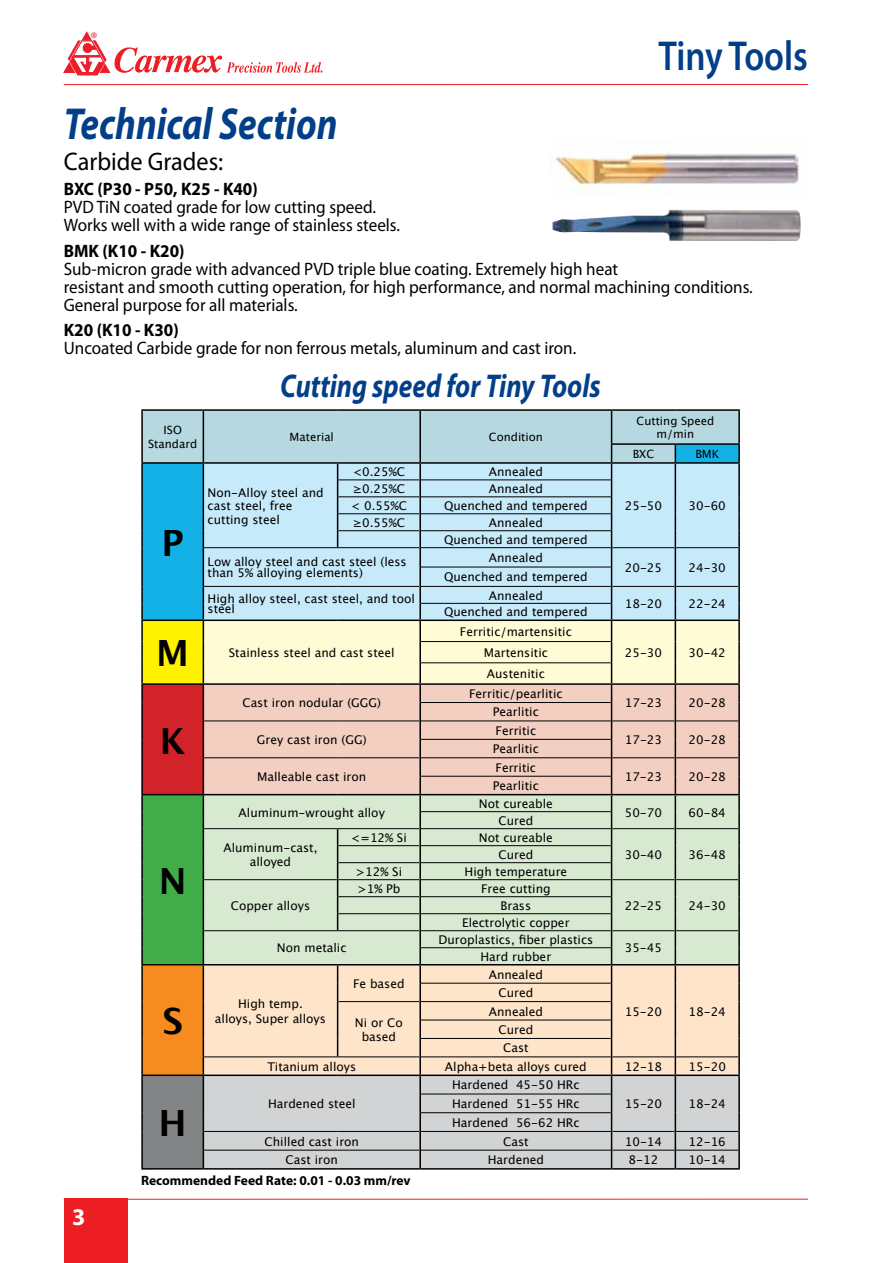
<style>
.page{position:relative;width:893px;height:1263px;background:#fff}
.page>*{position:absolute;margin:0;border:0;box-sizing:border-box;transform-origin:0 0}
.t1{font:italic 700 45px "Myriad Pro";color:#023f88;scale:.82 1}
.t2{font:600 42px "Myriad Pro";color:#023f88;scale:.84 1}
.t3{font:700 36.15px "Lucida Grande";color:#000}
.t4{font:italic 700 33px "Myriad Pro";color:#023f88;scale:.82 1}
.t5{font:25.5px "Myriad Pro";color:#000;scale:.95 1}
.t6{font:700 24px "Myriad Pro";color:#fff}
.t7{font:18px/18px "Myriad Pro";color:#000;scale:.95 1}
.t8{font:700 18px "Myriad Pro";color:#000;scale:.95 1}
.t9{font:700 13.5px "Myriad Pro";color:#000}
.t10{font:12px/14.4px "Lucida Grande";color:#000;text-align:center}
.t11{font:11.4px/13.6px "Lucida Grande";color:#000;text-align:center}
.t12{font:500 10.5px "Win Soft Pro";color:#ed1d24}
</style>
<div class="page">
<img style="left:552px;top:210px;width:249px;height:31px">
<img style="left:551px;top:141px;width:248px;height:49px">
<hr style="left:675px;top:409px;width:65px;height:2px;background:#000">
<hr style="left:612px;top:409px;width:63px;height:2px;background:#000">
<hr style="left:420px;top:409px;width:192px;height:2px;background:#000">
<hr style="left:338px;top:409px;width:82px;height:2px;background:#000">
<hr style="left:203px;top:409px;width:135px;height:2px;background:#000">
<hr style="left:141px;top:409px;width:62px;height:2px;background:#000">
<hr style="left:141px;top:1168px;width:62px;height:1px;background:#000">
<hr style="left:675px;top:1168px;width:65px;height:1px;background:#000">
<hr style="left:612px;top:1168px;width:63px;height:1px;background:#000">
<hr style="left:420px;top:1168px;width:192px;height:1px;background:#000">
<hr style="left:338px;top:1168px;width:82px;height:1px;background:#000">
<hr style="left:203px;top:1168px;width:135px;height:1px;background:#000">
<svg style="left:141px;top:410px;width:599px;height:758px;background:#c9cfc2"></svg>
<hr style="left:421px;top:479px;width:190px;height:1px;background:#000">
<hr style="left:421px;top:496px;width:190px;height:1px;background:#000">
<hr style="left:421px;top:513px;width:190px;height:1px;background:#000">
<hr style="left:421px;top:530px;width:190px;height:1px;background:#000">
<hr style="left:421px;top:603px;width:190px;height:1px;background:#000">
<div style="left:64px;top:1199px;width:64px;height:64px;background:#ed1d24"></div>
<hr style="left:64px;top:84px;width:744px;height:1px;background:#ed1d24">
<hr style="left:64px;top:1199px;width:744px;height:1px;background:#ed1d24">
<svg style="left:64px;top:32px;width:258px;height:43px"></svg>
<p class="t12" style="left:91px;top:28px;width:8px">®</p>
<h1 class="t1" style="left:64px;top:95px;width:335px">Technical Section</h1>
<h2 class="t2" style="left:658px;top:29px;width:179px">Tiny Tools</h2>
<h3 class="t5" style="left:64px;top:145px;width:169px">Carbide Grades:</h3>
<h3 class="t8" style="left:64px;top:177px;width:206px">BXC (P30 - P50, K25 - K40)</h3>
<h3 class="t7" style="left:64px;top:198px;width:355px">PVD TiN coated grade for low cutting speed.<br>Works well with a wide range of stainless steels.</h3>
<h3 class="t8" style="left:64px;top:239px;width:129px">BMK (K10 - K20)</h3>
<h3 class="t7" style="left:64px;top:259px;width:727px">Sub-micron grade with advanced PVD triple blue coating. Extremely high heat<br>resistant and smooth cutting operation, for high performance, and normal machining conditions.<br>General purpose for all materials.</h3>
<h3 class="t8" style="left:64px;top:318px;width:123px">K20 (K10 - K30)</h3>
<h3 class="t7" style="left:64px;top:339px;width:541px">Uncoated Carbide grade for non ferrous metals, aluminum and cast iron.</h3>
<p class="t11" style="left:148px;top:423px;width:51px">ISO<br>Standard</p>
<h3 class="t3" style="left:162px;top:513px;width:24px">P</h3>
<h3 class="t4" style="left:280px;top:364px;width:393px">Cutting speed for Tiny Tools</h3>
<p class="t11" style="left:636px;top:414px;width:79px">Cutting Speed</p>
<p class="t11" style="left:290px;top:430px;width:46px">Material</p>
<p class="t11" style="left:489px;top:430px;width:56px">Condition</p>
<p class="t11" style="left:656px;top:428px;width:39px">m/min</p>
<p class="t10" style="left:208px;top:486px;width:118px;line-height:13.5px;text-align:left">Non-Alloy steel and cast steel, free cutting steel</p>
<p class="t10" style="left:353px;top:465px;width:54px">&lt;0.25%C</p>
<p class="t10" style="left:489px;top:465px;width:56px">Annealed</p>
<p class="t10" style="left:353px;top:482px;width:54px">≥0.25%C</p>
<p class="t10" style="left:489px;top:482px;width:56px">Annealed</p>
<p class="t10" style="left:351px;top:499px;width:58px">&lt; 0.55%C</p>
<p class="t10" style="left:444px;top:499px;width:145px">Quenched and tempered</p>
<p class="t10" style="left:353px;top:516px;width:54px">≥0.55%C</p>
<p class="t10" style="left:444px;top:514px;width:145px;line-height:17px">Annealed<br>Quenched and tempered</p>
<p class="t10" style="left:208px;top:557px;width:201px;line-height:10.5px;text-align:left">Low alloy steel and cast steel (less than 5% alloying elements)</p>
<p class="t10" style="left:489px;top:551px;width:56px">Annealed</p>
<p class="t10" style="left:444px;top:570px;width:145px">Quenched and tempered</p>
<p class="t10" style="left:208px;top:591px;width:209px">High alloy steel, cast steel, and tool</p>
<p class="t10" style="left:489px;top:588px;width:56px">Annealed</p>
<p class="t10" style="left:208px;top:602px;width:29px">steel</p>
<p class="t10" style="left:444px;top:605px;width:145px">Quenched and tempered</p>
<p class="t10" style="left:460px;top:624px;width:113px">Ferritic/martensitic</p>
<p class="t11" style="left:633px;top:447px;width:23px">BXC</p>
<p class="t11" style="left:695px;top:447px;width:25px">BMK</p>
<p class="t10" style="left:625px;top:499px;width:39px">25-50</p>
<p class="t10" style="left:689px;top:499px;width:39px">30-60</p>
<p class="t10" style="left:625px;top:560px;width:39px">20-25</p>
<p class="t10" style="left:689px;top:560px;width:39px">24-30</p>
<p class="t10" style="left:625px;top:596px;width:39px">18-20</p>
<p class="t10" style="left:689px;top:596px;width:39px">22-24</p>
<h3 class="t3" style="left:156px;top:624px;width:34px">M</h3>
<p class="t10" style="left:229px;top:645px;width:167px">Stainless steel and cast steel</p>
<p class="t10" style="left:484px;top:642px;width:66px;line-height:21.1px;text-align:left">Martensitic<br>Austenitic</p>
<h3 class="t3" style="left:160px;top:711px;width:27px">K</h3>
<h3 class="t3" style="left:159px;top:851px;width:29px">N</h3>
<h3 class="t3" style="left:162px;top:992px;width:22px">S</h3>
<p class="t10" style="left:242px;top:696px;width:140px">Cast iron nodular (GGG)</p>
<p class="t10" style="left:257px;top:733px;width:111px">Grey cast iron (GG)</p>
<p class="t10" style="left:257px;top:769px;width:111px">Malleable cast iron</p>
<p class="t10" style="left:239px;top:805px;width:148px">Aluminum-wrought alloy</p>
<p class="t10" style="left:469px;top:687px;width:95px">Ferritic/pearlitic</p>
<p class="t10" style="left:493px;top:705px;width:47px">Pearlitic</p>
<p class="t10" style="left:496px;top:723px;width:42px">Ferritic</p>
<p class="t10" style="left:493px;top:742px;width:47px">Pearlitic</p>
<p class="t10" style="left:496px;top:760px;width:42px">Ferritic</p>
<p class="t10" style="left:493px;top:779px;width:47px">Pearlitic</p>
<p class="t10" style="left:479px;top:797px;width:76px">Not cureable</p>
<p class="t10" style="left:498px;top:813px;width:36px">Cured</p>
<p class="t10" style="left:351px;top:830px;width:57px">&lt;=12% Si</p>
<p class="t10" style="left:479px;top:830px;width:76px">Not cureable</p>
<p class="t10" style="left:223px;top:840px;width:96px">Aluminum-cast, alloyed</p>
<p class="t10" style="left:498px;top:847px;width:36px">Cured</p>
<p class="t10" style="left:356px;top:864px;width:48px">&gt;12% Si</p>
<p class="t10" style="left:465px;top:864px;width:104px">High temperature</p>
<p class="t10" style="left:357px;top:881px;width:45px">&gt;1% Pb</p>
<p class="t10" style="left:481px;top:881px;width:71px">Free cutting</p>
<p class="t10" style="left:231px;top:898px;width:81px">Copper alloys</p>
<p class="t10" style="left:462px;top:897px;width:109px;line-height:17px">Brass<br>Electrolytic copper</p>
<p class="t10" style="left:277px;top:941px;width:71px">Non metalic</p>
<p class="t10" style="left:215px;top:997px;width:113px">High temp.<br>alloys, Super alloys</p>
<p class="t10" style="left:438px;top:932px;width:156px">Duroplastics, fiber plastics</p>
<p class="t10" style="left:353px;top:977px;width:53px">Fe based</p>
<p class="t10" style="left:480px;top:949px;width:72px">Hard rubber</p>
<p class="t10" style="left:489px;top:967px;width:56px">Annealed</p>
<p class="t10" style="left:489px;top:984px;width:56px;line-height:18.5px">Cured<br>Annealed</p>
<p class="t10" style="left:355px;top:1015px;width:49px">Ni or Co based</p>
<p class="t10" style="left:498px;top:1020px;width:36px;line-height:18.5px">Cured<br>Cast</p>
<p class="t10" style="left:625px;top:645px;width:39px">25-30</p>
<p class="t10" style="left:689px;top:645px;width:39px">30-42</p>
<p class="t10" style="left:625px;top:696px;width:39px">17-23</p>
<p class="t10" style="left:689px;top:696px;width:39px">20-28</p>
<p class="t10" style="left:625px;top:733px;width:39px">17-23</p>
<p class="t10" style="left:689px;top:733px;width:39px">20-28</p>
<p class="t10" style="left:625px;top:769px;width:39px">17-23</p>
<p class="t10" style="left:689px;top:769px;width:39px">20-28</p>
<p class="t10" style="left:625px;top:805px;width:39px">50-70</p>
<p class="t10" style="left:689px;top:805px;width:39px">60-84</p>
<p class="t10" style="left:625px;top:847px;width:39px">30-40</p>
<p class="t10" style="left:689px;top:847px;width:39px">36-48</p>
<p class="t10" style="left:625px;top:898px;width:39px">22-25</p>
<p class="t10" style="left:689px;top:898px;width:39px">24-30</p>
<p class="t10" style="left:625px;top:941px;width:39px">35-45</p>
<p class="t10" style="left:625px;top:1004px;width:39px">15-20</p>
<p class="t10" style="left:689px;top:1004px;width:39px">18-24</p>
<h3 class="t6" style="left:72px;top:1201px;width:15px">3</h3>
<p class="t10" style="left:267px;top:1059px;width:90px">Titanium alloys</p>
<p class="t10" style="left:445px;top:1059px;width:143px">Alpha+beta alloys cured</p>
<p class="t10" style="left:625px;top:1059px;width:39px">12-18</p>
<p class="t10" style="left:689px;top:1059px;width:39px">15-20</p>
<p class="t10" style="left:625px;top:1097px;width:39px">15-20</p>
<p class="t10" style="left:689px;top:1097px;width:39px">18-24</p>
<p class="t10" style="left:452px;top:1078px;width:129px">Hardened 45-50 HRc</p>
<h3 class="t3" style="left:159px;top:1094px;width:30px">H</h3>
<p class="t10" style="left:452px;top:1094px;width:129px;line-height:18.8px;text-align:left">Hardened 51-55 HRc<br>Hardened 56-62 HRc</p>
<p class="t10" style="left:264px;top:1134px;width:96px">Chilled cast iron</p>
<p class="t10" style="left:503px;top:1134px;width:27px">Cast</p>
<p class="t10" style="left:625px;top:1134px;width:39px">10-14</p>
<p class="t10" style="left:689px;top:1134px;width:39px">12-16</p>
<p class="t10" style="left:285px;top:1153px;width:54px">Cast iron</p>
<p class="t10" style="left:488px;top:1153px;width:58px">Hardened</p>
<p class="t10" style="left:629px;top:1153px;width:31px">8-12</p>
<p class="t10" style="left:689px;top:1153px;width:39px">10-14</p>
<p class="t9" style="left:141px;top:1172px;width:271px">Recommended Feed Rate: 0.01 - 0.03 mm/rev</p>
<p class="t10" style="left:268px;top:1097px;width:89px">Hardened steel</p>
</div>
